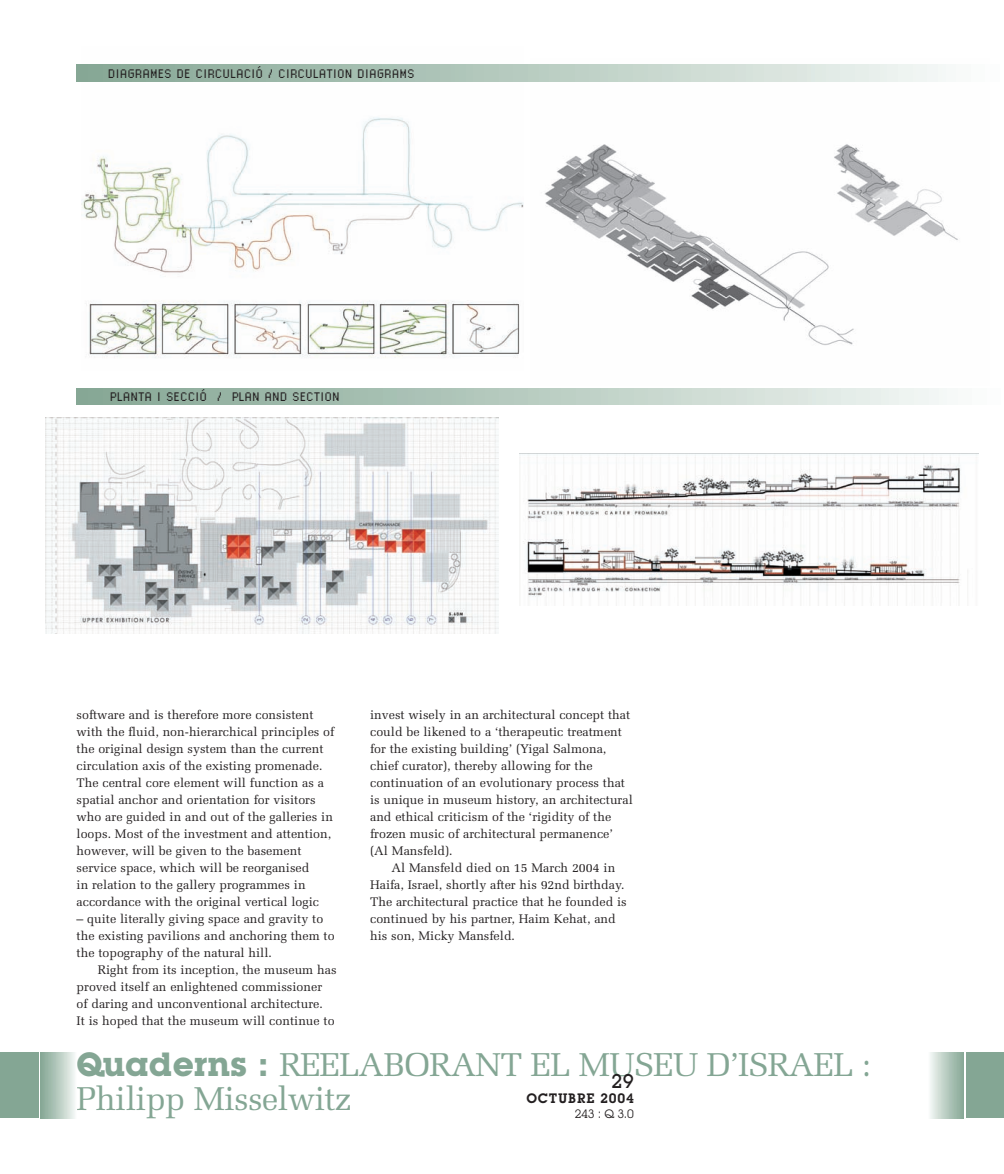
<style>
.page{position:relative;width:1004px;height:1174px;background:#fff}
.page>*{position:absolute;margin:0;border:0;box-sizing:border-box;transform-origin:0 0}
.t1{font:33px/34px "Melior";letter-spacing:-.025em;color:#84a694}
.t2{font:19.5px "Universal Eight";color:#231f20}
.t3{font:500 19.5px "Lubalin Graph IT Cby BT";color:#231f20}
.t4{font:600 13.5px "Lubalin Graph IT Cby BT";letter-spacing:.05em;color:#231f20}
.t5{font:12.45px/17px "Melior";color:#231f20}
.t6{font:12px "Lubalin Graph IT Cby BT";color:#231f20}
.s1{font-family:"Lubalin Graph IT Cby BT";font-weight:700}
</style>
<div class="page">
<div style="left:0;top:1052px;width:13px;height:66px;background:#84a694"></div>
<div style="left:13px;top:1052px;width:25px;height:66px;background:#84a694"></div>
<div style="left:965px;top:1052px;width:38px;height:66px;background:#84a694"></div>
<svg style="left:40px;top:1052px;width:35px;height:66px;background:#b7cbc0"></svg>
<div style="left:927px;top:1052px;width:36px;height:66px;background:linear-gradient(to right,#f9fcfa,#8aaa98)"></div>
<img style="left:530px;top:81px;width:428px;height:264px">
<img style="left:82px;top:81px;width:441px;height:277px">
<div style="left:77px;top:64px;width:926px;height:17px;background:linear-gradient(to right,#81a491,#f8faf9)"></div>
<div style="left:77px;top:388px;width:926px;height:16px;background:linear-gradient(to right,#81a491,#f7faf9)"></div>
<img style="left:519px;top:454px;width:458px;height:151px">
<img style="left:45px;top:418px;width:453px;height:216px">
<p class="t2" style="left:108px;top:60px;width:308px">DIAGRAMES DE CIRCULACIÓ / CIRCULATION DIAGRAMS</p>
<p class="t2" style="left:110px;top:383px;width:231px">PLANTA I SECCIÓ / PLAN AND SECTION</p>
<p class="t5" style="left:77px;top:707px;width:259px">software and is therefore more consistent with the fluid, non-hierarchical principles of the original design system than the current circulation axis of the existing promenade.<br>The central core element will function as a spatial anchor and orientation for visitors who are guided in and out of the galleries in loops. Most of the investment and attention, however, will be given to the basement service space, which will be reorganised<br>in relation to the gallery programmes in accordance with the original vertical logic</p>
<p class="t5" style="left:77px;top:911px;width:248px">– quite literally giving space and gravity to</p>
<p class="t5" style="left:77px;top:928px;width:259px">the existing pavilions and anchoring them to</p>
<p class="t5" style="left:77px;top:945px;width:197px">the topography of the natural hill.</p>
<p class="t5" style="left:98px;top:962px;width:240px">Right from its inception, the museum has</p>
<p class="t5" style="left:77px;top:979px;width:247px">proved itself an enlightened commissioner</p>
<p class="t5" style="left:77px;top:996px;width:248px">of daring and unconventional architecture.</p>
<p class="t5" style="left:77px;top:1013px;width:259px">It is hoped that the museum will continue to</p>
<p class="t5" style="left:370px;top:707px;width:262px">invest wisely in an architectural concept that</p>
<p class="t5" style="left:370px;top:724px;width:253px">could be likened to a ‘therapeutic treatment</p>
<p class="t5" style="left:370px;top:741px;width:238px">for the existing building’ (Yigal Salmona,</p>
<p class="t5" style="left:370px;top:758px;width:224px">chief curator), thereby allowing for the</p>
<p class="t5" style="left:370px;top:775px;width:256px">continuation of an evolutionary process that</p>
<p class="t5" style="left:370px;top:792px;width:264px">is unique in museum history, an architectural</p>
<p class="t5" style="left:370px;top:809px;width:243px">and ethical criticism of the ‘rigidity of the</p>
<p class="t5" style="left:370px;top:826px;width:244px">frozen music of architectural permanence’</p>
<p class="t5" style="left:370px;top:843px;width:84px">(Al Mansfeld).</p>
<p class="t5" style="left:391px;top:860px;width:225px">Al Mansfeld died on 15 March 2004 in</p>
<p class="t5" style="left:370px;top:877px;width:256px">Haifa, Israel, shortly after his 92nd birthday.</p>
<p class="t5" style="left:370px;top:894px;width:258px">The architectural practice that he founded is</p>
<p class="t5" style="left:370px;top:911px;width:247px">continued by his partner, Haim Kehat, and</p>
<p class="t5" style="left:370px;top:928px;width:146px">his son, Micky Mansfeld.</p>
<p class="t1" style="left:77px;top:1051px;width:795px"><span class="s1">Quaderns :</span> REELABORANT EL MUSEU D’ISRAEL :<br>Philipp Misselwitz</p>
<p class="t3" style="left:611px;top:1073px;width:24px">29</p>
<p class="t4" style="left:526px;top:1093px;width:109px">OCTUBRE 2004</p>
<p class="t6" style="left:574px;top:1109px;width:61px">243 : Q 3.0</p>
</div>
